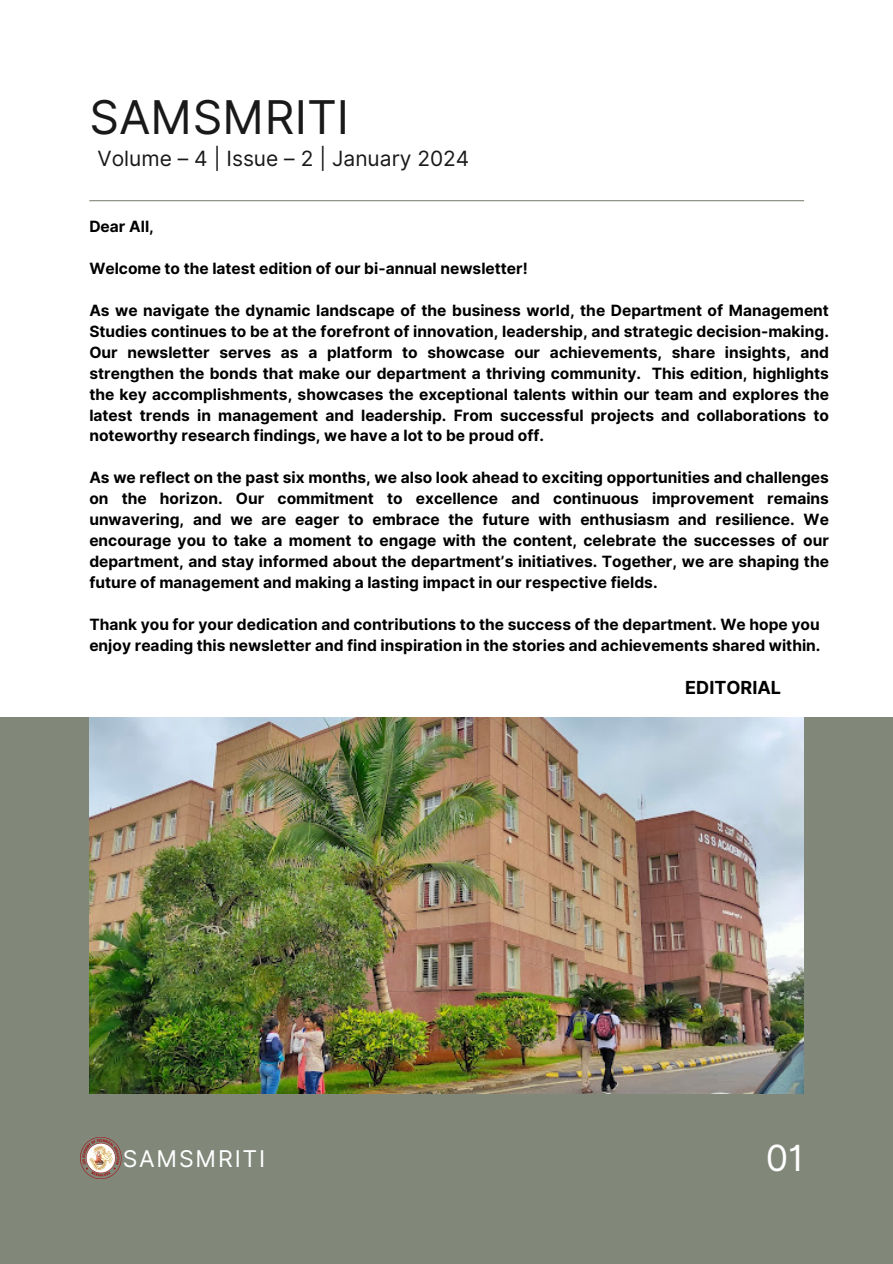
<style>
.page{position:relative;width:893px;height:1264px;background:#fff}
.page>*{position:absolute;margin:0;border:0;box-sizing:border-box;transform-origin:0 0}
.t1{font:46.5px "Inter";color:#191919}
.t2{font:36px "Inter";color:#fff}
.t3{font:23.1px "Inter";letter-spacing:.075em;color:#fff}
.t4{font:21px "Inter";color:#191919}
.t5{font:700 18px "Inter";color:#000}
.t6{font:700 15.45px/21px "Inter";color:#000;text-align:justify}
</style>
<div class="page">
<div style="left:0;top:717px;width:892px;height:546px;background:#81887a"></div>
<hr style="left:89px;top:200px;width:715px;height:1px;background:#81887a">
<img style="left:80px;top:1137px;width:42px;height:41px">
<img style="left:89px;top:717px;width:714px;height:376px">
<h1 class="t1" style="left:89px;top:89px;width:261px">SAMSMRITI</h1>
<p class="t4" style="left:98px;top:146px;width:373px">Volume – 4 | Issue – 2 | January 2024</p>
<p class="t6" style="left:89px;top:216px;width:66px">Dear All,</p>
<p class="t6" style="left:89px;top:258px;width:440px">Welcome to the latest edition of our bi-annual newsletter!</p>
<p class="t6" style="left:89px;top:299px;width:741px">As we navigate the dynamic landscape of the business world, the Department of Management Studies continues to be at the forefront of innovation, leadership, and strategic decision-making.<br>Our newsletter serves as a platform to showcase our achievements, share insights, and strengthen the bonds that make our department a thriving community. This edition, highlights the key accomplishments, showcases the exceptional talents within our team and explores the latest trends in management and leadership. From successful projects and collaborations to noteworthy research findings, we have a lot to be proud off.</p>
<p class="t6" style="left:89px;top:467px;width:741px">As we reflect on the past six months, we also look ahead to exciting opportunities and challenges on the horizon. Our commitment to excellence and continuous improvement remains unwavering, and we are eager to embrace the future with enthusiasm and resilience. We encourage you to take a moment to engage with the content, celebrate the successes of our department, and stay informed about the department’s initiatives. Together, we are shaping the future of management and making a lasting impact in our respective fields.</p>
<p class="t6" style="left:89px;top:614px;width:731px">Thank you for your dedication and contributions to the success of the department. We hope you</p>
<h4 class="t6" style="left:89px;top:635px;width:732px">enjoy reading this newsletter and find inspiration in the stories and achievements shared within.</h4>
<p class="t3" style="left:123px;top:1144px;width:144px">SAMSMRITI</p>
<p class="t5" style="left:685px;top:676px;width:97px">EDITORIAL</p>
<h3 class="t2" style="left:765px;top:1136px;width:40px">01</h3>
</div>
